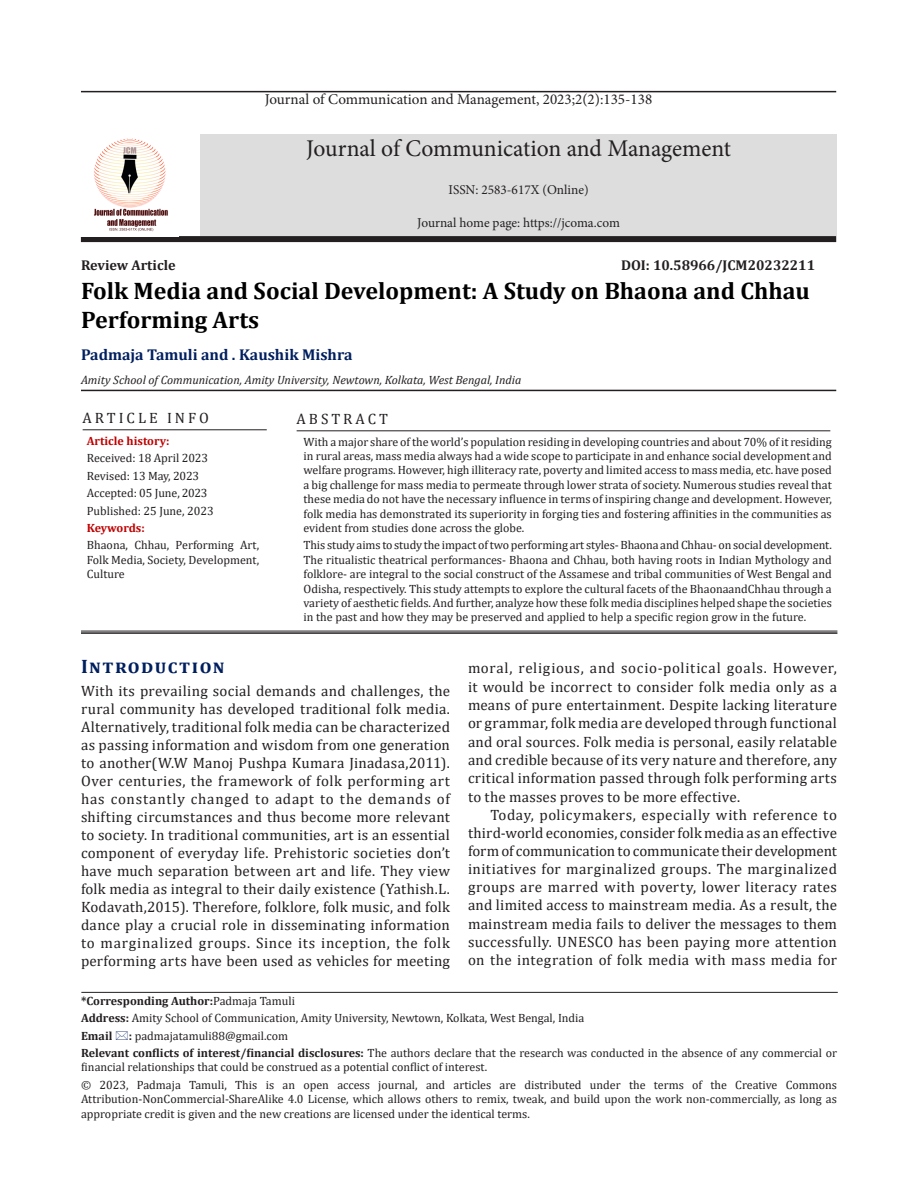
<style>
.page{position:relative;width:918px;height:1188px;background:#fff}
.page>*{position:absolute;margin:0;border:0;box-sizing:border-box;transform-origin:0 0}
.article_head{font:700 24px/28.8px "Cambria";color:#000}
.t1{font:24px "Minion Pro";letter-spacing:-.005em;color:#231f20}
.A{font:700 19.5px "Cambria";letter-spacing:.075em;color:#001f5f}
.author{font:700 15.75px "Cambria";color:#001f5f}
.Body_flush{font:15px/18px "Cambria";letter-spacing:.01em;color:#231f20;text-align:justify}
.text{font:15px/18.1px "Cambria";letter-spacing:.03em;color:#231f20;text-align:justify}
.t2{font:15px "Minion Pro";color:#231f20}
.Abstract_head{font:15px "Cambria";letter-spacing:.2em;color:#231f20}
.Subject{font:700 14.25px "Cambria";color:#231f20}
.t3{font:13.5px "Minion Pro";color:#231f20}
.Abstract{font:12px/14.4px "Cambria";color:#231f20;text-align:justify}
.Corresponding_Author{font:12px/14.4px "Cambria";color:#231f20;text-align:justify}
.affiliation{font:italic 12px "Cambria";color:#231f20}
.Corresponding_Author-2{font:700 12px "Cambria";color:#231f20}
.Corresponding_Author-3{font:700 12px "Cambria";color:#c00000}
.Abstract-2{font:700 12px "Cambria";letter-spacing:-.015em;color:#c00000}
.s1{font-weight:400}
.s2{font-weight:700}
</style>
<div class="page">
<hr style="left:81px;top:390px;width:755px;height:1px;background:#231f20">
<hr style="left:81px;top:992px;width:757px;height:1px;background:#231f20">
<hr style="left:81px;top:631px;width:756px;height:1px;background:#231f20">
<hr style="left:81px;top:632px;width:756px;height:2px;background:#231f20">
<hr style="left:297px;top:430px;width:533px;height:1px;background:#231f20">
<hr style="left:83px;top:429px;width:184px;height:1px;background:#231f20">
<div style="left:81px;top:236px;width:755px;height:6px;background:#231f20"></div>
<hr style="left:81px;top:91px;width:755px;height:1px;background:#231f20">
<div style="left:200px;top:134px;width:637px;height:102px;background:#ddd"></div>
<img style="left:94px;top:138px;width:74px;height:94px">
<p class="t2" style="left:265px;top:89px;width:389px">Journal of Communication and Management, 2023;2(2):135-138</p>
<p class="t1" style="left:306px;top:132px;width:426px">Journal of Communication and Management</p>
<p class="t3" style="left:449px;top:181px;width:141px">ISSN: 2583-617X (Online)</p>
<p class="t3" style="left:417px;top:214px;width:204px">Journal home page: https://jcoma.com</p>
<p class="Subject" style="left:81px;top:255px;width:96px">Review Article</p>
<p class="Subject" style="left:621px;top:255px;width:196px">DOI: 10.58966/JCM20232211</p>
<p class="article_head" style="left:81px;top:276px;width:730px">Folk Media and Social Development: A Study on Bhaona and Chhau<br>Performing Arts</p>
<p class="author" style="left:81px;top:344px;width:273px">Padmaja Tamuli and . Kaushik Mishra</p>
<p class="affiliation" style="left:81px;top:371px;width:442px">Amity School of Communication, Amity University, Newtown, Kolkata, West Bengal, India</p>
<p class="Abstract_head" style="left:83px;top:409px;width:128px">ARTICLE INFO</p>
<p class="Abstract_head" style="left:297px;top:410px;width:93px">ABSTRACT</p>
<p class="Corresponding_Author-3" style="left:87px;top:433px;width:84px">Article history:</p>
<p class="Corresponding_Author" style="left:87px;top:451px;width:123px">Received: 18 April 2023</p>
<p class="Corresponding_Author" style="left:87px;top:469px;width:114px">Revised: 13 May, 2023</p>
<p class="Corresponding_Author" style="left:87px;top:486px;width:122px">Accepted: 05 June, 2023</p>
<p class="Corresponding_Author" style="left:87px;top:503px;width:128px">Published: 25 June, 2023</p>
<p class="Abstract-2" style="left:87px;top:520px;width:60px">Keywords:</p>
<p class="Corresponding_Author" style="left:87px;top:538px;width:174px">Bhaona, Chhau, Performing Art, Folk Media, Society, Development, Culture</p>
<p class="Abstract" style="left:304px;top:434px;width:530px">With a major share of the world’s population residing in developing countries and about 70% of it residing in rural areas, mass media always had a wide scope to participate in and enhance social development and welfare programs. However, high illiteracy rate, poverty and limited access to mass media, etc. have posed a big challenge for mass media to permeate through lower strata of society. Numerous studies reveal that these media do not have the necessary influence in terms of inspiring change and development. However, folk media has demonstrated its superiority in forging ties and fostering affinities in the communities as evident from studies done across the globe.</p>
<p class="Abstract" style="left:304px;top:538px;width:530px">This study aims to study the impact of two performing art styles- Bhaona and Chhau- on social development.<br>The ritualistic theatrical performances- Bhaona and Chhau, both having roots in Indian Mythology and folklore- are integral to the social construct of the Assamese and tribal communities of West Bengal and Odisha, respectively. This study attempts to explore the cultural facets of the BhaonaandChhau through a variety of aesthetic fields. And further, analyze how these folk media disciplines helped shape the societies in the past and how they may be preserved and applied to help a specific region grow in the future.</p>
<p class="A" style="left:81px;top:653px;width:145px">Introduction</p>
<p class="Body_flush" style="left:81px;top:682px;width:371px">With its prevailing social demands and challenges, the rural community has developed traditional folk media.<br>Alternatively, traditional folk media can be characterized as passing information and wisdom from one generation to another(W.W Manoj Pushpa Kumara Jinadasa,2011).<br>Over centuries, the framework of folk performing art has constantly changed to adapt to the demands of shifting circumstances and thus become more relevant to society. In traditional communities, art is an essential component of everyday life. Prehistoric societies don’t have much separation between art and life. They view folk media as integral to their daily existence (Yathish.L.<br>Kodavath,2015). Therefore, folklore, folk music, and folk dance play a crucial role in disseminating information to marginalized groups. Since its inception, the folk performing arts have been used as vehicles for meeting</p>
<p class="Body_flush" style="left:468px;top:659px;width:371px">moral, religious, and socio-political goals. However, it would be incorrect to consider folk media only as a means of pure entertainment. Despite lacking literature or grammar, folk media are developed through functional and oral sources. Folk media is personal, easily relatable and credible because of its very nature and therefore, any critical information passed through folk performing arts to the masses proves to be more effective.</p>
<p class="text" style="left:468px;top:805px;width:371px;text-indent:22px">Today, policymakers, especially with reference to third-world economies, consider folk media as an effective form of communication to communicate their development initiatives for marginalized groups. The marginalized groups are marred with poverty, lower literacy rates and limited access to mainstream media. As a result, the mainstream media fails to deliver the messages to them successfully. UNESCO has been paying more attention on the integration of folk media with mass media for</p>
<p class="Corresponding_Author-2" style="left:81px;top:992px;width:216px">*Corresponding Author:<span class="s1">Padmaja Tamuli</span></p>
<p class="Corresponding_Author" style="left:81px;top:1011px;width:505px"><span class="s2">Address:</span> Amity School of Communication, Amity University, Newtown, Kolkata, West Bengal, India</p>
<p class="Corresponding_Author-2" style="left:81px;top:1027px;width:33px">Email</p>
<p class="Corresponding_Author" style="left:129px;top:1028px;width:161px"><span class="s2">:</span> padmajatamuli88@gmail.com</p>
<p class="Corresponding_Author" style="left:81px;top:1046px;width:758px"><span class="s2">Relevant conflicts of interest/financial disclosures:</span> The authors declare that the research was conducted in the absence of any commercial or financial relationships that could be construed as a potential conflict of interest.</p>
<p class="Corresponding_Author" style="left:81px;top:1077px;width:758px">© 2023, Padmaja Tamuli, This is an open access journal, and articles are distributed under the terms of the Creative Commons Attribution‑NonCommercial‑ShareAlike 4.0 License, which allows others to remix, tweak, and build upon the work non‑commercially, as long as appropriate credit is given and the new creations are licensed under the identical terms.</p>
</div>
